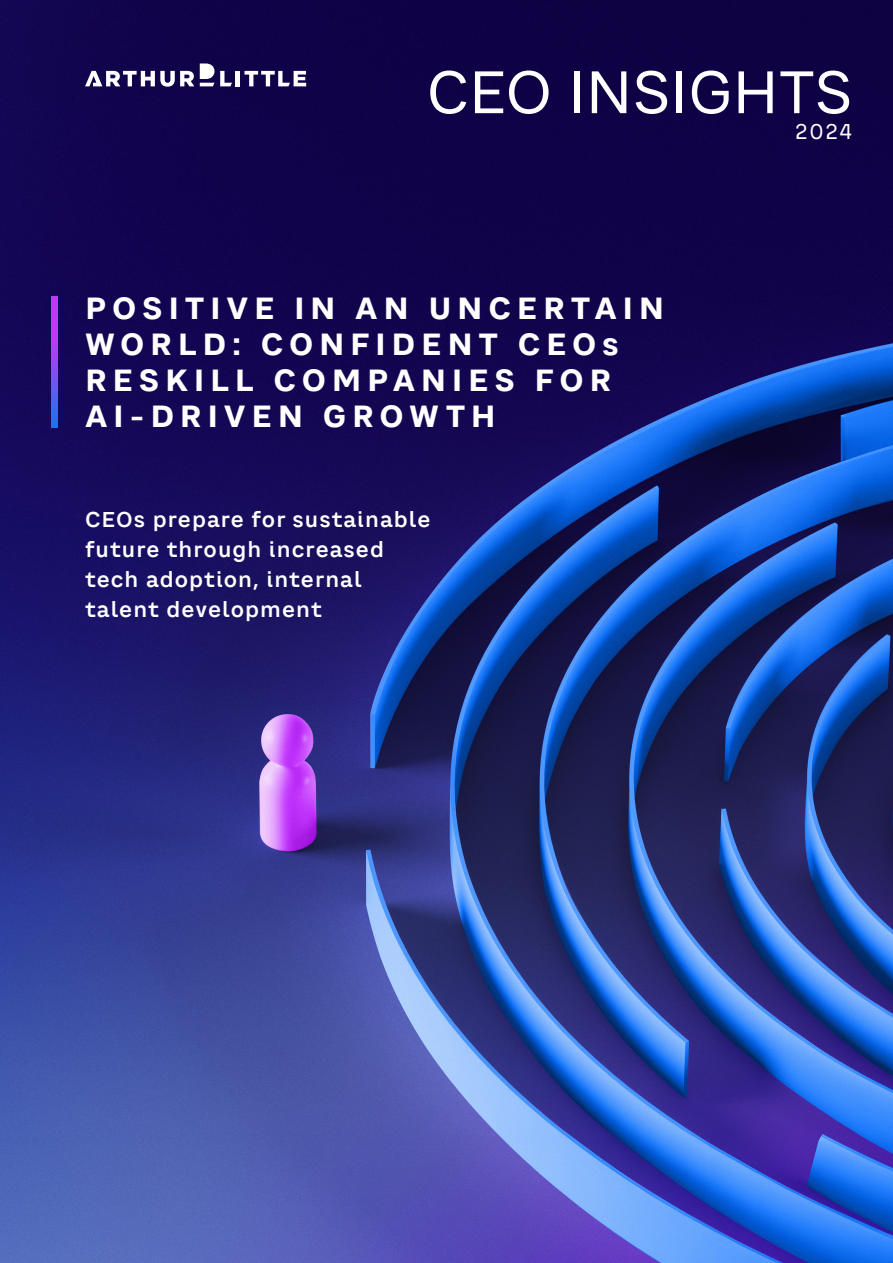
<style>
.page{position:relative;width:893px;height:1263px;background:#fff}
.page>*{position:absolute;margin:0;border:0;box-sizing:border-box;transform-origin:0 0}
.t1{font:58.5px "CA Saygon Text";color:#fff}
.t2{font:700 30px/36px "CA Saygon Text";letter-spacing:.19em;color:#fff}
.t3{font:600 21px/30px "CA Saygon Text";letter-spacing:.05em;color:#fff}
.t4{font:21px "CA Saygon Text";color:#fff}
</style>
<div class="page">
<img style="left:0;top:0;width:893px;height:1263px">
<svg style="left:51px;top:296px;width:6px;height:132px"></svg>
<svg style="left:85px;top:71px;width:109px;height:16px"></svg>
<hr style="left:236px;top:71px;width:4px;height:15px;background:#fff">
<svg style="left:220px;top:71px;width:12px;height:15px"></svg>
<svg style="left:200px;top:63px;width:14px;height:23px"></svg>
<svg style="left:244px;top:71px;width:62px;height:15px"></svg>
<h1 class="t1" style="left:427px;top:50px;width:427px">CEO INSIGHTS</h1>
<h2 class="t2" style="left:85px;top:290px;width:581px">POSITIVE IN AN UNCERTAIN<br>WORLD: CONFIDENT CEOs<br>RESKILL COMPANIES FOR<br>AI-DRIVEN GROWTH</h2>
<p class="t3" style="left:85px;top:505px;width:347px">CEOs prepare for sustainable future through increased tech adoption, internal talent development</p>
<p class="t4" style="left:795px;top:116px;width:59px">2024</p>
</div>
